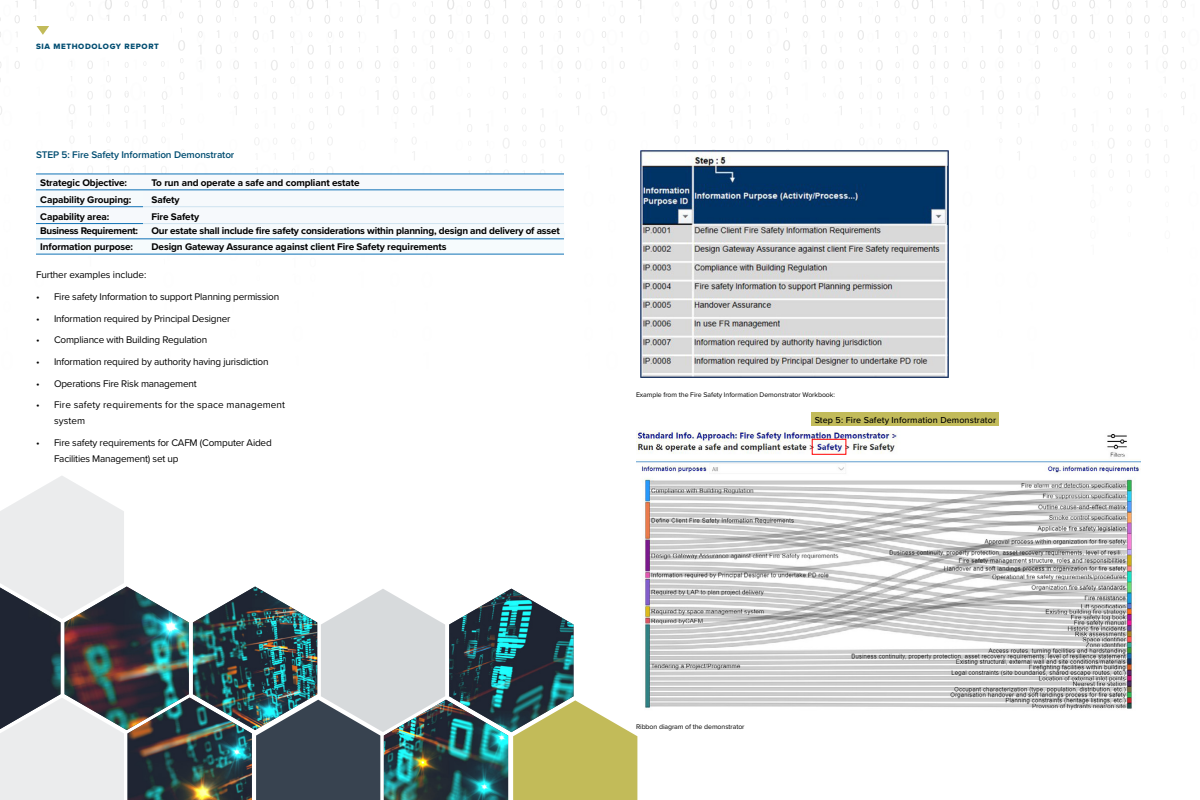
<style>
.page{position:relative;width:1200px;height:800px;background:#fff}
.page>*{position:absolute;margin:0;border:0;box-sizing:border-box;transform-origin:0 0}
.t1{font:10px/16px "Proxima Nova";letter-spacing:-.02em;color:#000}
.t2{font:700 10px "Proxima Nova";letter-spacing:-.01em;color:#000}
.t3{font:10px/16px "Proxima Nova";letter-spacing:.01em;color:#000}
.t4{font:600 10px "Proxima Nova";letter-spacing:-.01em;color:#004d71}
.t5{font:700 10px "Proxima Nova";letter-spacing:-.03em;color:#000}
.t6{font:500 9px "Proxima Nova";letter-spacing:.01em;color:#000}
.t7{font:8px "Proxima Nova Extrabld";letter-spacing:.08em;color:#004d71}
.t8{font:7px "Proxima Nova";letter-spacing:-.01em;color:#000}
</style>
<div class="page">
<svg style="left:0;top:1px;width:20px;height:22px"></svg>
<svg style="left:0;top:32px;width:20px;height:50px"></svg>
<svg style="left:576px;top:0;width:5px;height:18px"></svg>
<svg style="left:576px;top:31px;width:4px;height:21px"></svg>
<svg style="left:575px;top:60px;width:6px;height:9px"></svg>
<svg style="left:576px;top:78px;width:5px;height:21px"></svg>
<svg style="left:640px;top:192px;width:1px;height:14px"></svg>
<svg style="left:640px;top:273px;width:1px;height:14px"></svg>
<svg style="left:838px;top:0;width:6px;height:21px"></svg>
<svg style="left:839px;top:31px;width:4px;height:17px"></svg>
<svg style="left:838px;top:60px;width:6px;height:9px"></svg>
<svg style="left:839px;top:78px;width:5px;height:21px"></svg>
<svg style="left:821px;top:0;width:5px;height:8px"></svg>
<svg style="left:821px;top:15px;width:5px;height:8px"></svg>
<svg style="left:821px;top:45px;width:6px;height:9px"></svg>
<svg style="left:821px;top:61px;width:6px;height:7px"></svg>
<svg style="left:802px;top:0;width:6px;height:24px"></svg>
<svg style="left:803px;top:31px;width:5px;height:38px"></svg>
<svg style="left:729px;top:0;width:24px;height:24px"></svg>
<svg style="left:675px;top:2px;width:4px;height:20px"></svg>
<svg style="left:674px;top:31px;width:5px;height:19px"></svg>
<svg style="left:766px;top:0;width:24px;height:125px"></svg>
<svg style="left:729px;top:30px;width:24px;height:38px"></svg>
<svg style="left:729px;top:76px;width:23px;height:53px"></svg>
<svg style="left:730px;top:136px;width:22px;height:8px"></svg>
<svg style="left:692px;top:0;width:25px;height:127px"></svg>
<svg style="left:674px;top:104px;width:6px;height:25px"></svg>
<svg style="left:1145px;top:124px;width:5px;height:8px"></svg>
<svg style="left:1145px;top:139px;width:5px;height:8px"></svg>
<svg style="left:1127px;top:154px;width:5px;height:9px"></svg>
<svg style="left:1126px;top:2px;width:6px;height:22px"></svg>
<svg style="left:1127px;top:46px;width:5px;height:9px"></svg>
<svg style="left:1108px;top:138px;width:7px;height:25px"></svg>
<svg style="left:1090px;top:154px;width:6px;height:9px"></svg>
<svg style="left:1072px;top:124px;width:5px;height:8px"></svg>
<svg style="left:638px;top:0;width:4px;height:23px"></svg>
<svg style="left:602px;top:1px;width:23px;height:22px"></svg>
<svg style="left:601px;top:31px;width:24px;height:62px"></svg>
<svg style="left:601px;top:106px;width:6px;height:9px"></svg>
<svg style="left:1181px;top:0;width:5px;height:18px"></svg>
<svg style="left:1181px;top:31px;width:4px;height:21px"></svg>
<svg style="left:1180px;top:60px;width:6px;height:9px"></svg>
<svg style="left:1181px;top:78px;width:5px;height:21px"></svg>
<svg style="left:1162px;top:0;width:6px;height:23px"></svg>
<svg style="left:1162px;top:31px;width:6px;height:65px"></svg>
<svg style="left:1144px;top:15px;width:6px;height:9px"></svg>
<svg style="left:1145px;top:31px;width:4px;height:7px"></svg>
<svg style="left:1145px;top:45px;width:3px;height:24px"></svg>
<svg style="left:998px;top:30px;width:6px;height:70px"></svg>
<svg style="left:998px;top:106px;width:5px;height:17px"></svg>
<svg style="left:980px;top:60px;width:5px;height:9px"></svg>
<svg style="left:981px;top:90px;width:3px;height:10px"></svg>
<svg style="left:1107px;top:15px;width:6px;height:9px"></svg>
<svg style="left:1108px;top:46px;width:5px;height:7px"></svg>
<svg style="left:1108px;top:91px;width:5px;height:9px"></svg>
<svg style="left:1089px;top:0;width:6px;height:24px"></svg>
<svg style="left:1089px;top:30px;width:6px;height:9px"></svg>
<svg style="left:1052px;top:0;width:25px;height:24px"></svg>
<svg style="left:1053px;top:30px;width:24px;height:38px"></svg>
<svg style="left:1034px;top:1px;width:7px;height:23px"></svg>
<svg style="left:1016px;top:31px;width:24px;height:93px"></svg>
<svg style="left:980px;top:0;width:4px;height:9px"></svg>
<svg style="left:962px;top:1px;width:5px;height:22px"></svg>
<svg style="left:962px;top:32px;width:5px;height:37px"></svg>
<svg style="left:929px;top:0;width:6px;height:24px"></svg>
<svg style="left:875px;top:1px;width:5px;height:22px"></svg>
<svg style="left:930px;top:106px;width:7px;height:21px"></svg>
<svg style="left:932px;top:137px;width:6px;height:8px"></svg>
<svg style="left:912px;top:0;width:7px;height:9px"></svg>
<svg style="left:914px;top:121px;width:5px;height:9px"></svg>
<svg style="left:894px;top:0;width:6px;height:18px"></svg>
<svg style="left:895px;top:31px;width:24px;height:67px"></svg>
<svg style="left:858px;top:30px;width:20px;height:23px"></svg>
<svg style="left:859px;top:60px;width:24px;height:40px"></svg>
<svg style="left:859px;top:137px;width:23px;height:8px"></svg>
<svg style="left:930px;top:31px;width:19px;height:68px"></svg>
<svg style="left:943px;top:106px;width:6px;height:9px"></svg>
<img style="left:636px;top:431px;width:504px;height:279px">
<img style="left:641px;top:150px;width:308px;height:227px">
<svg style="left:33px;top:0;width:531px;height:255px"></svg>
<svg style="left:0;top:475px;width:637px;height:325px"></svg>
<div style="left:812px;top:439px;width:34px;height:16px;border:1px solid #f00"></div>
<div style="left:812px;top:413px;width:187px;height:13px;background:#c2bb5a"></div>
<p class="t7" style="left:36px;top:41px;width:124px">SIA METHODOLOGY REPORT</p>
<p class="t4" style="left:36px;top:147px;width:200px">STEP 5: Fire Safety Information Demonstrator</p>
<p class="t2" style="left:40px;top:175px;width:88px">Strategic Objective:</p>
<p class="t2" style="left:152px;top:175px;width:210px">To run and operate a safe and compliant estate</p>
<p class="t2" style="left:40px;top:192px;width:93px">Capability Grouping:</p>
<p class="t2" style="left:152px;top:192px;width:30px">Safety</p>
<p class="t2" style="left:40px;top:209px;width:71px">Capability area:</p>
<p class="t2" style="left:152px;top:209px;width:49px">Fire Safety</p>
<p class="t5" style="left:40px;top:224px;width:99px">Business Requirement:</p>
<p class="t2" style="left:152px;top:224px;width:410px">Our estate shall include fire safety considerations within planning, design and delivery of asset</p>
<p class="t2" style="left:40px;top:239px;width:94px">Information purpose:</p>
<p class="t2" style="left:152px;top:239px;width:297px">Design Gateway Assurance against client Fire Safety requirements</p>
<p class="t1" style="left:36px;top:267px;width:112px">Further examples include:</p>
<p class="t1" style="left:36px;top:288px;width:245px">• Fire safety Information to support Planning permission</p>
<p class="t1" style="left:36px;top:310px;width:196px">• Information required by Principal Designer</p>
<p class="t1" style="left:36px;top:332px;width:173px">• Compliance with Building Regulation</p>
<p class="t1" style="left:36px;top:353px;width:234px">• Information required by authority having jurisdiction</p>
<p class="t1" style="left:36px;top:375px;width:162px">• Operations Fire Risk management</p>
<p class="t3" style="left:54px;top:397px;width:233px;text-indent:-18px">• Fire safety requirements for the space management system</p>
<p class="t1" style="left:54px;top:434px;width:219px;text-indent:-18px">• Fire safety requirements for CAFM (Computer Aided<br>Facilities Management) set up</p>
<p class="t8" style="left:636px;top:389px;width:201px">Example from the Fire Safety Information Demonstrator Workbook:</p>
<p class="t6" style="left:815px;top:413px;width:183px">Step 5: Fire Safety Information Demonstrator</p>
<p class="t8" style="left:636px;top:722px;width:110px">Ribbon diagram of the demonstrator</p>
</div>
